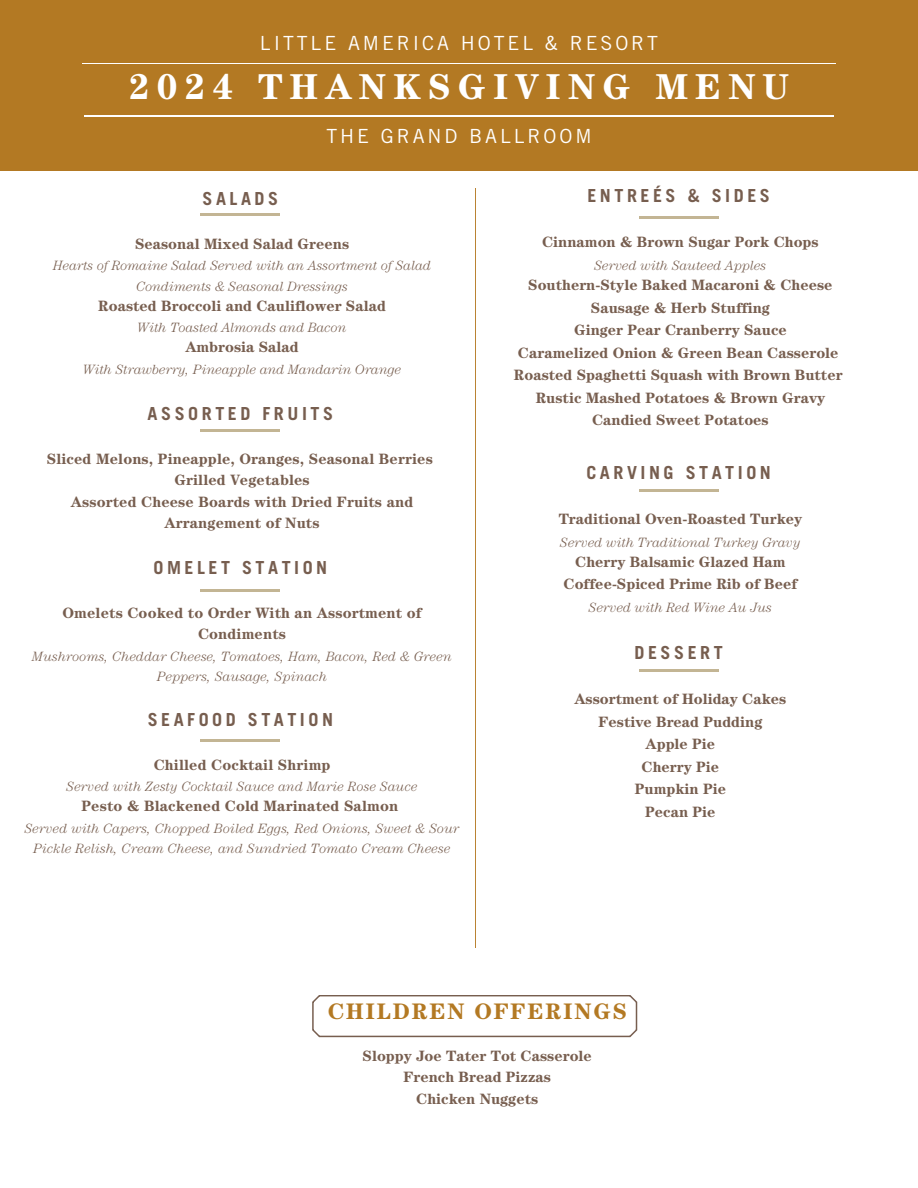
<style>
.page{position:relative;width:918px;height:1188px;background:#fff}
.page>*{position:absolute;margin:0;border:0;box-sizing:border-box;transform-origin:0 0}
.t1{font:700 36px "Century Std";letter-spacing:.2em;color:#fff}
.t2{font:700 22.5px "Century Std";letter-spacing:.08em;color:#b37923}
.t3{font:19.5px "Trade Gothic LT Std";letter-spacing:.15em;color:#fff}
.t4{font:700 18px "Trade Gothic LT Std";letter-spacing:.195em;color:#775e4f}
.t5{font:700 15px/22.5px "Century Std";color:#775e4f;text-align:center}
.t6{font:italic 300 13.5px/20.2px "Century Std";color:#775e4f;text-align:center}
</style>
<div class="page">
<hr style="left:201px;top:213px;width:79px;height:3px;background:#c3b594">
<hr style="left:475px;top:188px;width:1px;height:760px;background:#ba8333">
<div style="left:1px;top:1px;width:916px;height:170px;background:#b37923"></div>
<hr style="left:82px;top:63px;width:754px;height:1px;background:#fff">
<hr style="left:84px;top:116px;width:750px;height:1px;background:#fff">
<svg style="left:312px;top:995px;width:325px;height:42px"></svg>
<hr style="left:639px;top:216px;width:79px;height:3px;background:#c3b594">
<hr style="left:200px;top:589px;width:79px;height:3px;background:#c3b594">
<hr style="left:201px;top:429px;width:79px;height:3px;background:#c3b594">
<hr style="left:201px;top:739px;width:79px;height:3px;background:#c3b594">
<hr style="left:639px;top:669px;width:79px;height:3px;background:#c3b594">
<hr style="left:639px;top:489px;width:79px;height:3px;background:#c3b594">
<h2 class="t3" style="left:260px;top:36px;width:400px">LITTLE AMERICA HOTEL &amp; RESORT</h2>
<h4 class="t1" style="left:129px;top:74px;width:661px">2024 THANKSGIVING MENU</h4>
<h5 class="t3" style="left:326px;top:128px;width:267px">THE GRAND BALLROOM</h5>
<p class="t4" style="left:203px;top:192px;width:77px">SALADS</p>
<p class="t5" style="left:135px;top:235px;width:216px">Seasonal Mixed Salad Greens</p>
<p class="t6" style="left:53px;top:258px;width:380px">Hearts of Romaine Salad Served with an Assortment of Salad<br>Condiments &amp; Seasonal Dressings</p>
<p class="t5" style="left:98px;top:297px;width:289px">Roasted Broccoli and Cauliflower Salad</p>
<p class="t6" style="left:138px;top:319px;width:211px">With Toasted Almonds and Bacon</p>
<p class="t5" style="left:185px;top:338px;width:115px">Ambrosia Salad</p>
<p class="t6" style="left:83px;top:361px;width:320px">With Strawberry, Pineapple and Mandarin Orange</p>
<p class="t4" style="left:148px;top:407px;width:187px">ASSORTED FRUITS</p>
<p class="t5" style="left:47px;top:450px;width:388px;line-height:21.3px">Sliced Melons, Pineapple, Oranges, Seasonal Berries Grilled Vegetables<br>Assorted Cheese Boards with Dried Fruits and Arrangement of Nuts</p>
<p class="t4" style="left:153px;top:561px;width:175px">OMELET STATION</p>
<p class="t5" style="left:62px;top:604px;width:361px;line-height:21.3px">Omelets Cooked to Order With an Assortment of<br>Condiments</p>
<p class="t6" style="left:32px;top:648px;width:421px">Mushrooms, Cheddar Cheese, Tomatoes, Ham, Bacon, Red &amp; Green<br>Peppers, Sausage, Spinach</p>
<p class="t4" style="left:148px;top:713px;width:187px">SEAFOOD STATION</p>
<p class="t5" style="left:154px;top:756px;width:178px">Chilled Cocktail Shrimp</p>
<p class="t6" style="left:67px;top:778px;width:353px">Served with Zesty Cocktail Sauce and Marie Rose Sauce</p>
<p class="t5" style="left:81px;top:797px;width:318px">Pesto &amp; Blackened Cold Marinated Salmon</p>
<p class="t6" style="left:25px;top:820px;width:436px">Served with Capers, Chopped Boiled Eggs, Red Onions, Sweet &amp; Sour<br>Pickle Relish, Cream Cheese, and Sundried Tomato Cream Cheese</p>
<h3 class="t4" style="left:587px;top:189px;width:184px">ENTREÉS &amp; SIDES</h3>
<h6 class="t5" style="left:542px;top:233px;width:278px">Cinnamon &amp; Brown Sugar Pork Chops</h6>
<h6 class="t6" style="left:595px;top:257px;width:173px">Served with Sauteed Apples</h6>
<h6 class="t5" style="left:514px;top:276px;width:330px">Southern-Style Baked Macaroni &amp; Cheese Sausage &amp; Herb Stuffing<br>Ginger Pear Cranberry Sauce<br>Caramelized Onion &amp; Green Bean Casserole Roasted Spaghetti Squash with Brown Butter Rustic Mashed Potatoes &amp; Brown Gravy Candied Sweet Potatoes</h6>
<h3 class="t4" style="left:586px;top:466px;width:186px">CARVING STATION</h3>
<h6 class="t5" style="left:559px;top:510px;width:245px">Traditional Oven-Roasted Turkey</h6>
<h6 class="t6" style="left:560px;top:534px;width:242px">Served with Traditional Turkey Gravy</h6>
<h6 class="t5" style="left:564px;top:553px;width:235px">Cherry Balsamic Glazed Ham<br>Coffee-Spiced Prime Rib of Beef</h6>
<h6 class="t6" style="left:589px;top:599px;width:184px">Served with Red Wine Au Jus</h6>
<h3 class="t4" style="left:635px;top:646px;width:90px">DESSERT</h3>
<h5 class="t5" style="left:574px;top:690px;width:214px">Assortment of Holiday Cakes<br>Festive Bread Pudding<br>Apple Pie<br>Cherry Pie<br>Pumpkin Pie<br>Pecan Pie</h5>
<h1 class="t2" style="left:328px;top:1004px;width:301px">CHILDREN OFFERINGS</h1>
<h4 class="t5" style="left:363px;top:1047px;width:231px;line-height:21.3px">Sloppy Joe Tater Tot Casserole<br>French Bread Pizzas<br>Chicken Nuggets</h4>
</div>
